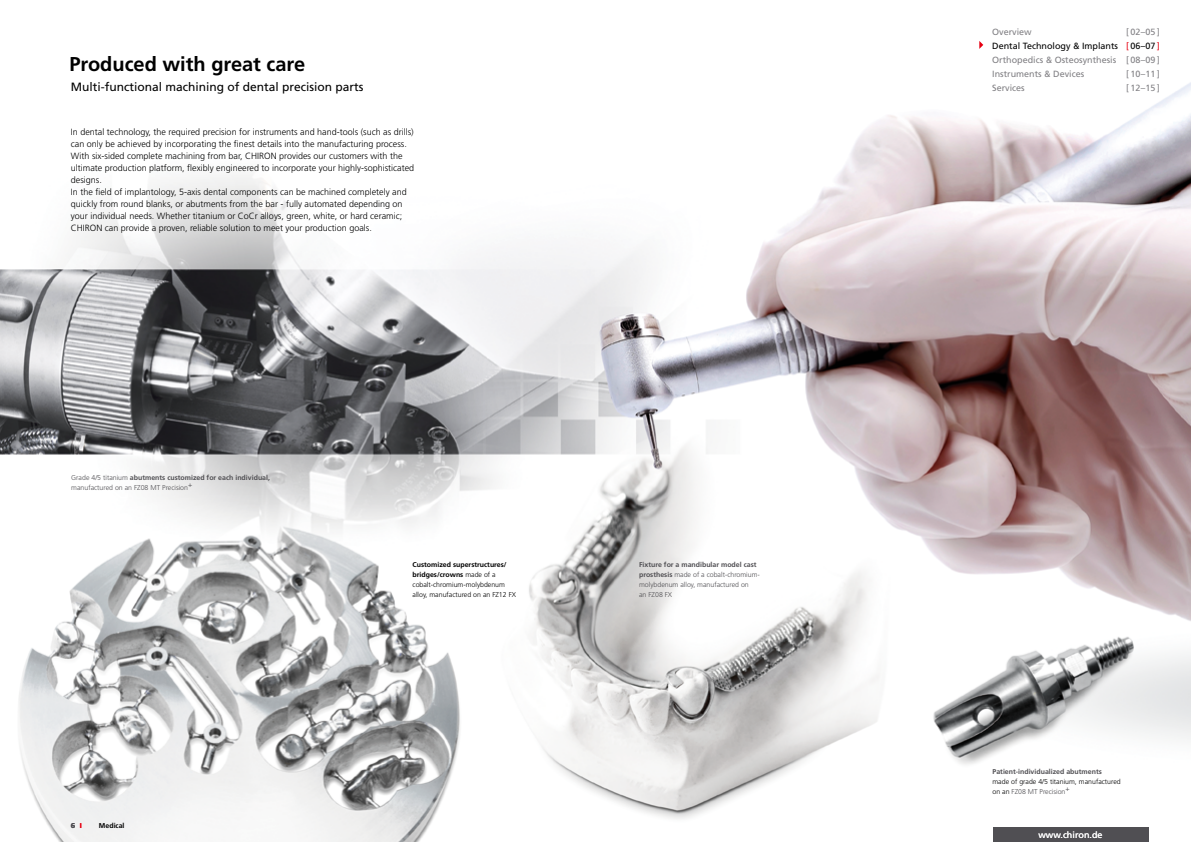
<style>
.page{position:relative;width:1191px;height:842px;background:#fff}
.page>*{position:absolute;margin:0;border:0;box-sizing:border-box;transform-origin:0 0}
.t1{font:700 20px "Frutiger";color:#000}
.t2{font:12px "Frutiger";color:#000}
.t3{font:300 9px/12px "Frutiger";color:#000}
.t4{font:9px/14px "Frutiger";color:#818084;text-align:justify}
.t5{font:9px "Frutiger";color:#fff}
.t6{font:300 7px/10px "Frutiger";color:#504f53}
.t7{font:300 7px/10px "Frutiger";color:#000}
.t8{font:700 7px "Frutiger";color:#504f53}
.t9{font:700 7px "Frutiger";color:#000}
.t10{font:900 7px "Frutiger";color:#504f53;scale:1.06 1}
.s1{font-weight:700}
.s2{font-weight:700;color:#e60012}
.s3{color:#000}
.s4{color:#e60012}
.s5{color:#504f53}
</style>
<div class="page">
<img style="left:0;top:44px;width:1191px;height:798px">
<div style="left:992px;top:828px;width:156px;height:14px;background:#504f53"></div>
<svg style="left:979px;top:41px;width:4px;height:8px"></svg>
<h1 class="t1" style="left:69px;top:52px;width:237px">Produced with great care</h1>
<h2 class="t2" style="left:71px;top:79px;width:294px">Multi-functional machining of dental precision parts</h2>
<p class="t3" style="left:71px;top:125px;width:345px">In dental technology, the required precision for instruments and hand-tools (such as drills) can only be achieved by incorporating the finest details into the manufacturing process.<br>With six-sided complete machining from bar, CHIRON provides our customers with the ultimate production platform, flexibly engineered to incorporate your highly-sophisticated designs.<br>In the field of implantology, 5-axis dental components can be machined completely and quickly from round blanks, or abutments from the bar - fully automated depending on your individual needs. Whether titanium or CoCr alloys, green, white, or hard ceramic; CHIRON can provide a proven, reliable solution to meet your production goals.</p>
<p class="t6" style="left:71px;top:473px;width:200px">Grade 4/5 titanium <span class="s1">abutments customized for each individual, </span>manufactured on an FZ08 MT Precision+</p>
<p class="t10" style="left:71px;top:821px;width:12px">6 <span class="s2">I</span></p>
<p class="t9" style="left:99px;top:821px;width:27px">Medical</p>
<p class="t7" style="left:412px;top:559px;width:105px"><span class="s1">Customized superstructures/ bridges/crowns</span> made of a cobalt-chromium-molybdenum alloy, manufactured on an FZ12 FX</p>
<p class="t6" style="left:639px;top:559px;width:122px"><span class="s1">Fixture for a mandibular model cast prosthesis</span> made of a cobalt-chromium&shy;molybdenum alloy, manufactured on<br>an FZ08 FX</p>
<p class="t4" style="left:992px;top:24px;width:169px;text-indent:134px">[02–05] <span class="s3">Dental Technology &amp; Implants</span> <span class="s4">[</span><span class="s3">06–07</span><span class="s4">] </span>Orthopedics &amp; Osteosynthesis [08–09] Instruments &amp; Devices</p>
<p class="t4" style="left:992px;top:24px;width:41px">Overview</p>
<p class="t4" style="left:1126px;top:67px;width:35px">[10–11]</p>
<p class="t4" style="left:992px;top:81px;width:34px">Services</p>
<p class="t4" style="left:1126px;top:81px;width:35px">[12–15]</p>
<p class="t8" style="left:992px;top:767px;width:111px">Patient-individualized abutments</p>
<p class="t7" style="left:992px;top:776px;width:130px">made of grade 4/5 titanium, manufactured on an <span class="s5">FZ08 MT Precision</span><sup>+</sup></p>
<p class="t5" style="left:1038px;top:829px;width:65px">www.chiron.de</p>
</div>
